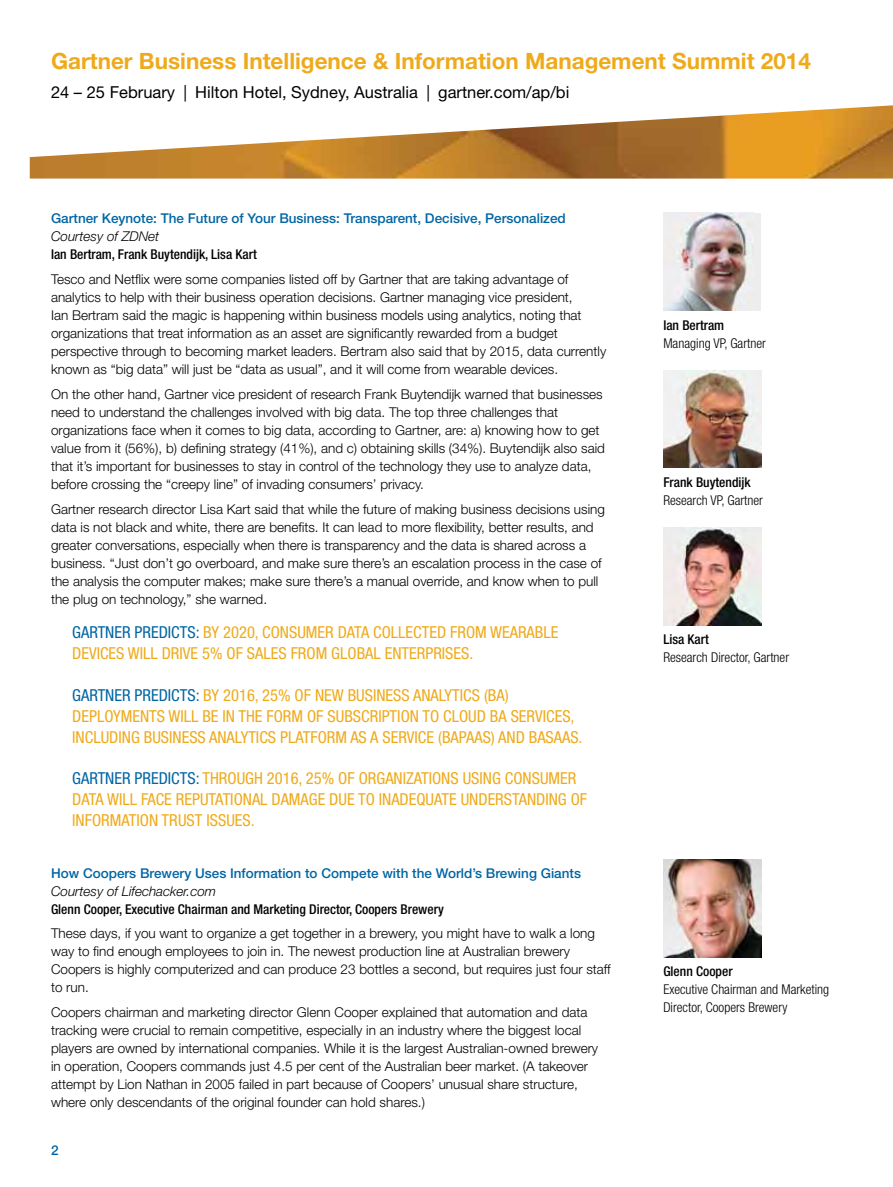
<style>
.page{position:relative;width:893px;height:1187px;background:#fff}
.page>*{position:absolute;margin:0;border:0;box-sizing:border-box;transform-origin:0 0}
.t1{font:700 22.5px "Helvetica Neue LT";color:#efaa1b}
.t2{font:condensed 16.5px/21px "Helvetica Neue LT";color:#efaa1b}
.t3{font:16.5px "Helvetica Neue LT";color:#000}
.t4{font:300 13.5px/18px "Helvetica Neue LT";color:#000}
.t5{font:500 condensed 13.5px "Helvetica Neue LT";color:#000}
.t6{font:500 13.5px "Helvetica Neue LT";color:#0065a4}
.t7{font:300 condensed 13.5px/18px "Helvetica Neue LT";color:#000}
.t8{font:italic 300 13.5px "Helvetica Neue LT";color:#000}
.s1{color:#0065a4}
</style>
<div class="page">
<img style="left:30px;top:105px;width:863px;height:73px">
<div style="left:663px;top:213px;width:98px;height:97px;background:#ededee"></div>
<img style="left:666px;top:213px;width:88px;height:97px">
<img style="left:663px;top:370px;width:98px;height:98px">
<img style="left:663px;top:527px;width:98px;height:98px">
<img style="left:663px;top:859px;width:98px;height:98px">
<h1 class="t1" style="left:51px;top:47px;width:761px">Gartner Business Intelligence &amp; Information Management Summit 2014</h1>
<p class="t3" style="left:51px;top:82px;width:520px">24 – 25 February | Hilton Hotel, Sydney, Australia | gartner.com/ap/bi</p>
<p class="t6" style="left:51px;top:210px;width:516px">Gartner Keynote: The Future of Your Business: Transparent, Decisive, Personalized</p>
<p class="t8" style="left:51px;top:228px;width:110px">Courtesy of ZDNet</p>
<p class="t5" style="left:51px;top:246px;width:207px">Ian Bertram, Frank Buytendijk, Lisa Kart</p>
<p class="t4" style="left:51px;top:270px;width:557px">Tesco and Netflix were some companies listed off by Gartner that are taking advantage of analytics to help with their business operation decisions. Gartner managing vice president,<br>Ian Bertram said the magic is happening within business models using analytics, noting that organizations that treat information as an asset are significantly rewarded from a budget perspective through to becoming market leaders. Bertram also said that by 2015, data currently known as “big data” will just be “data as usual”, and it will come from wearable devices.</p>
<p class="t4" style="left:51px;top:384px;width:555px">On the other hand, Gartner vice president of research Frank Buytendijk warned that businesses need to understand the challenges involved with big data. The top three challenges that organizations face when it comes to big data, according to Gartner, are: a) knowing how to get value from it (56%), b) defining strategy (41%), and c) obtaining skills (34%). Buytendijk also said that it’s important for businesses to stay in control of the technology they use to analyze data, before crossing the “creepy line” of invading consumers’ privacy.</p>
<p class="t4" style="left:51px;top:499px;width:555px">Gartner research director Lisa Kart said that while the future of making business decisions using data is not black and white, there are benefits. It can lead to more flexibility, better results, and greater conversations, especially when there is transparency and the data is shared across a business. “Just don’t go overboard, and make sure there’s an escalation process in the case of the analysis the computer makes; make sure there’s a manual override, and know when to pull the plug on technology,” she warned.</p>
<p class="t2" style="left:72px;top:621px;width:488px"><span class="s1">GARTNER PREDICTS:</span> BY 2020, CONSUMER DATA COLLECTED FROM WEARABLE<br>DEVICES WILL DRIVE 5% OF SALES FROM GLOBAL ENTERPRISES.</p>
<p class="t2" style="left:72px;top:684px;width:512px"><span class="s1">GARTNER PREDICTS:</span> BY 2016, 25% OF NEW BUSINESS ANALYTICS (BA)<br>DEPLOYMENTS WILL BE IN THE FORM OF SUBSCRIPTION TO CLOUD BA SERVICES,<br>INCLUDING BUSINESS ANALYTICS PLATFORM AS A SERVICE (BAPAAS) AND BASAAS.</p>
<p class="t2" style="left:72px;top:767px;width:516px"><span class="s1">GARTNER PREDICTS:</span> THROUGH 2016, 25% OF ORGANIZATIONS USING CONSUMER<br>DATA WILL FACE REPUTATIONAL DAMAGE DUE TO INADEQUATE UNDERSTANDING OF<br>INFORMATION TRUST ISSUES.</p>
<p class="t6" style="left:51px;top:864px;width:531px">How Coopers Brewery Uses Information to Compete with the World’s Brewing Giants</p>
<p class="t8" style="left:51px;top:882px;width:167px">Courtesy of Lifechacker.com</p>
<p class="t5" style="left:51px;top:900px;width:394px">Glenn Cooper, Executive Chairman and Marketing Director, Coopers Brewery</p>
<p class="t4" style="left:51px;top:924px;width:561px">These days, if you want to organize a get together in a brewery, you might have to walk a long way to find enough employees to join in. The newest production line at Australian brewery Coopers is highly computerized and can produce 23 bottles a second, but requires just four staff to run.</p>
<p class="t4" style="left:51px;top:1003px;width:549px">Coopers chairman and marketing director Glenn Cooper explained that automation and data tracking were crucial to remain competitive, especially in an industry where the biggest local players are owned by international companies. While it is the largest Australian-owned brewery in operation, Coopers commands just 4.5 per cent of the Australian beer market. (A takeover attempt by Lion Nathan in 2005 failed in part because of Coopers’ unusual share structure, where only descendants of the original founder can hold shares.)</p>
<p class="t6" style="left:51px;top:1141px;width:9px">2</p>
<p class="t5" style="left:663px;top:317px;width:62px">Ian Bertram</p>
<p class="t7" style="left:663px;top:334px;width:104px">Managing VP, Gartner</p>
<p class="t5" style="left:663px;top:474px;width:89px">Frank Buytendijk</p>
<p class="t7" style="left:663px;top:491px;width:101px">Research VP, Gartner</p>
<p class="t5" style="left:663px;top:631px;width:47px">Lisa Kart</p>
<p class="t7" style="left:663px;top:648px;width:127px">Research Director, Gartner</p>
<p class="t5" style="left:663px;top:963px;width:71px">Glenn Cooper</p>
<p class="t7" style="left:663px;top:980px;width:167px">Executive Chairman and Marketing<br>Director, Coopers Brewery</p>
</div>
